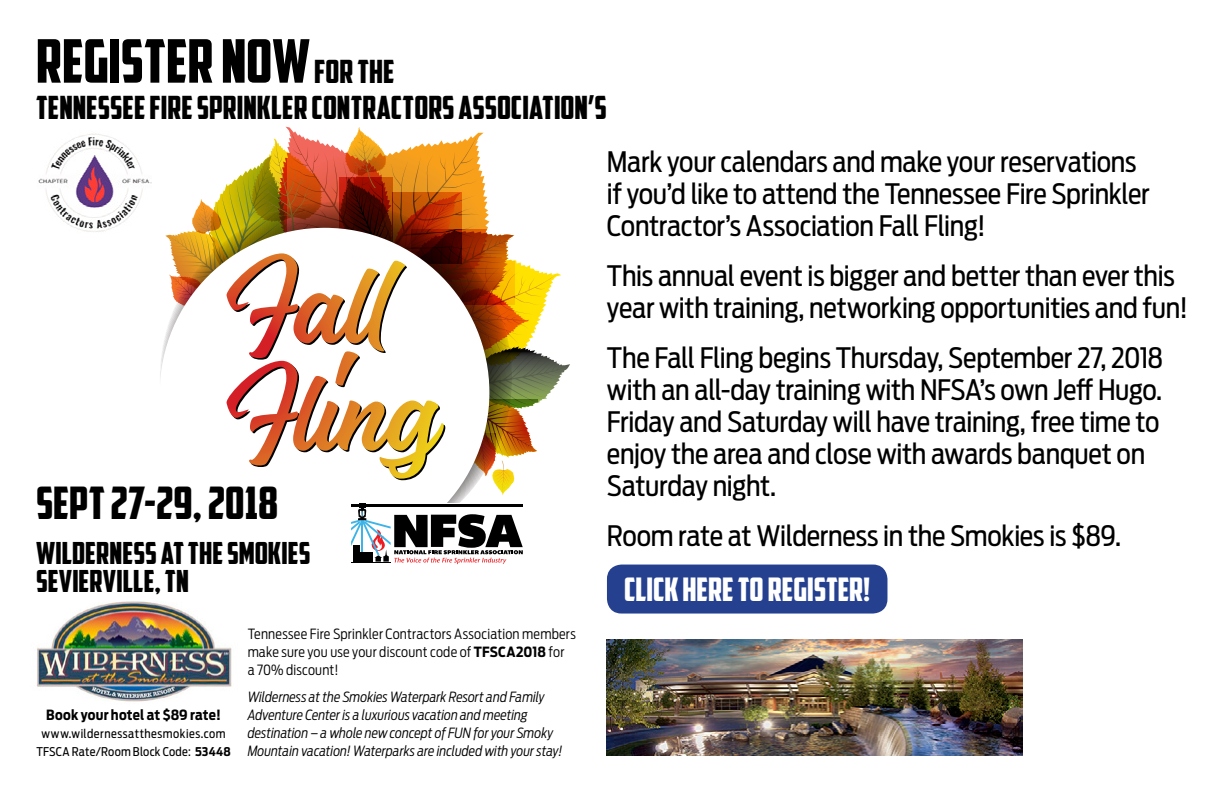
<style>
.page{position:relative;width:1224px;height:792px;background:#fff}
.page>*{position:absolute;margin:0;border:0;box-sizing:border-box;transform-origin:0 0}
.t1{font:60px "American Captain";color:#000}
.t2{font:44.8px "American Captain";letter-spacing:.005em;color:#000}
.t3{font:32.4px "American Captain";color:#fff}
.t4{font:32px "American Captain";letter-spacing:.005em;color:#000}
.t5{font:30.4px/28.6px "American Captain";letter-spacing:.005em;color:#000}
.t6{font:28px/32px "Antenna Cond";letter-spacing:-.01em;color:#000}
.t7{font:italic 300 14px/18px "Antenna Cond";color:#000}
.t8{font:300 14px/18px "Antenna Cond";letter-spacing:.015em;color:#000}
.t9{font:700 14px "Antenna Cond";letter-spacing:.015em;color:#000}
.t10{font:12px/18px "Antenna Cond";letter-spacing:.035em;color:#000;text-align:center}
.s1{font-size:32px}
.s2{font-weight:700}
</style>
<div class="page">
<img style="left:37px;top:601px;width:195px;height:101px">
<img style="left:38px;top:133px;width:113px;height:99px">
<img style="left:165px;top:127px;width:405px;height:368px">
<img style="left:160px;top:202px;width:352px;height:352px;border-radius:176px">
<div style="left:160px;top:228px;width:329px;height:329px;background:#fff;border-radius:50%"></div>
<svg style="left:252px;top:255px;width:193px;height:225px"></svg>
<svg style="left:227px;top:253px;width:191px;height:212px"></svg>
<svg style="left:351px;top:503px;width:172px;height:61px"></svg>
<img style="left:607px;top:639px;width:416px;height:117px">
<div style="left:607px;top:565px;width:280px;height:49px;background:#25408f;border-radius:15px"></div>
<h1 class="t1" style="left:36px;top:25px;width:360px">REGISTER NOW <span class="s1">FOR THE</span></h1>
<p class="t4" style="left:36px;top:88px;width:572px">TENNESSEE FIRE SPRINKLER CONTRACTORS ASSOCIATION’S</p>
<h2 class="t2" style="left:36px;top:476px;width:244px">SEPT 27-29, 2018</h2>
<p class="t5" style="left:36px;top:538px;width:276px">WILDERNESS AT THE SMOKIES<br>SEVIERVILLE, TN</p>
<p class="t9" style="left:46px;top:707px;width:176px">Book your hotel at $89 rate!</p>
<p class="t10" style="left:36px;top:725px;width:196px">www.wildernessatthesmokies.com<br>TFSCA Rate/Room Block Code: <span class="s2">53448</span></p>
<p class="t8" style="left:248px;top:625px;width:330px">Tennessee Fire Sprinkler Contractors Association members make sure you use your discount code of <span class="s2">TFSCA2018</span> for<br>a 70% discount!</p>
<p class="t7" style="left:248px;top:688px;width:316px">Wilderness at the Smokies Waterpark Resort and Family Adventure Center is a luxurious vacation and meeting destination – a whole new concept of FUN for your Smoky Mountain vacation! Waterparks are included with your stay!</p>
<p class="t6" style="left:607px;top:146px;width:544px">Mark your calendars and make your reservations if you’d like to attend the Tennessee Fire Sprinkler<br>Contractor’s Association Fall Fling!</p>
<p class="t6" style="left:607px;top:260px;width:582px">This annual event is bigger and better than ever this year with training, networking opportunities and fun!</p>
<p class="t6" style="left:607px;top:342px;width:558px">The Fall Fling begins Thursday, September 27, 2018 with an all-day training with NFSA’s own Jeff Hugo.<br>Friday and Saturday will have training, free time to enjoy the area and close with awards banquet on Saturday night.</p>
<p class="t6" style="left:607px;top:520px;width:516px">Room rate at Wilderness in the Smokies is $89.</p>
<p class="t3" style="left:624px;top:570px;width:247px">CLICK HERE TO REGISTER!</p>
</div>
